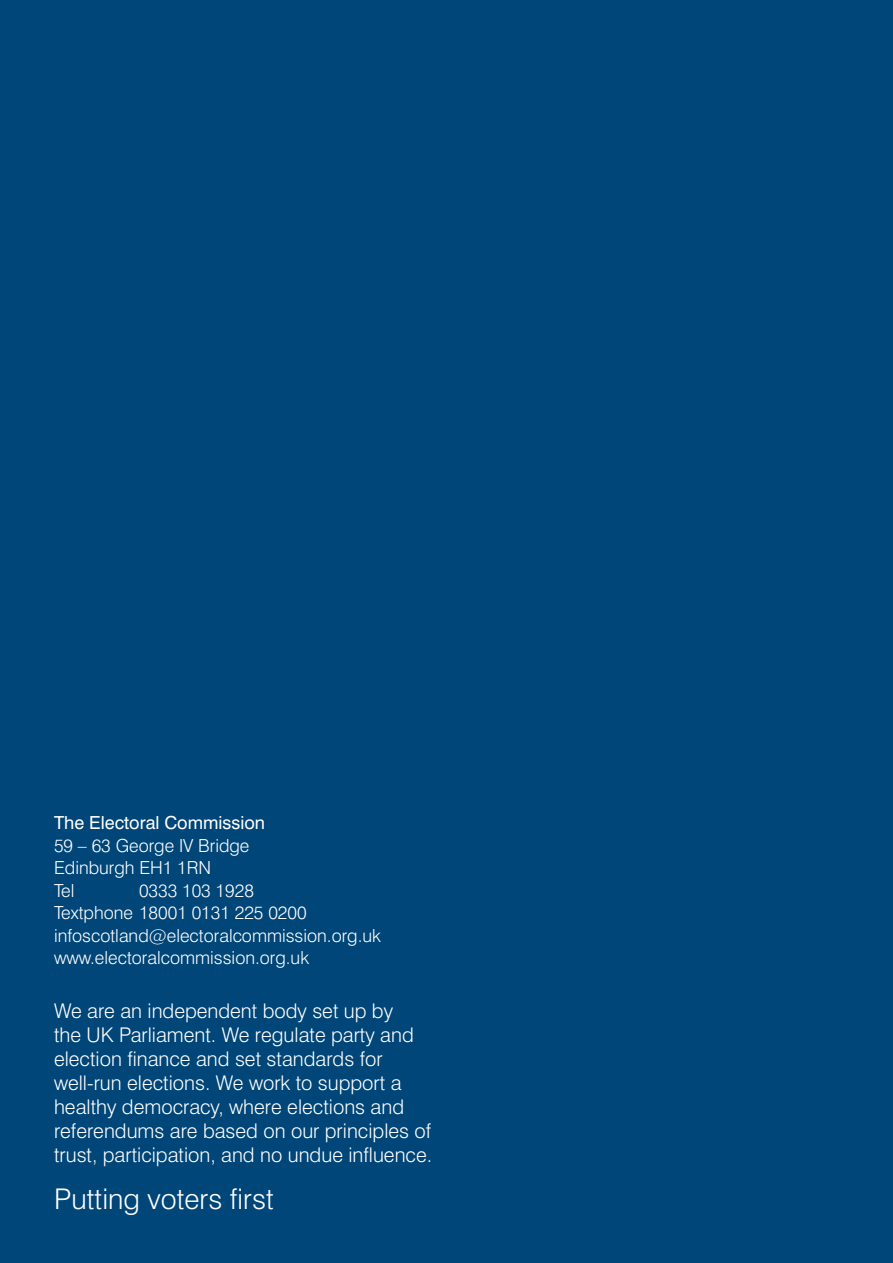
<style>
.page{position:relative;width:893px;height:1263px;background:#004678}
.page>*{position:absolute;margin:0;border:0;box-sizing:border-box;transform-origin:0 0}
.t1{font:300 28.5px "Swiss 721 BT";color:#fff}
.t2{font:300 20.25px/24px "Swiss 721 BT";color:#fff}
.t3{font:300 18px/22.5px "Swiss 721 BT";color:#fff}
.t4{font:18px "Swiss 721 BT";color:#fff}
</style>
<div class="page">
<p class="t4" style="left:54px;top:812px;width:213px">The Electoral Commission</p>
<p class="t3" style="left:54px;top:834px;width:197px">59 – 63 George IV Bridge<br>Edinburgh EH1 1RN<br>Tel</p>
<p class="t3" style="left:54px;top:879px;width:328px;text-indent:85px">0333 103 1928<br>Textphone 18001 0131 225 0200 infoscotland@electoralcommission.org.uk www.electoralcommission.org.uk</p>
<p class="t2" style="left:54px;top:998px;width:380px">We are an independent body set up by<br>the UK Parliament. We regulate party and election finance and set standards for well-run elections. We work to support a healthy democracy, where elections and referendums are based on our principles of trust, participation, and no undue influence.</p>
<h1 class="t1" style="left:54px;top:1181px;width:221px">Putting voters first</h1>
</div>
